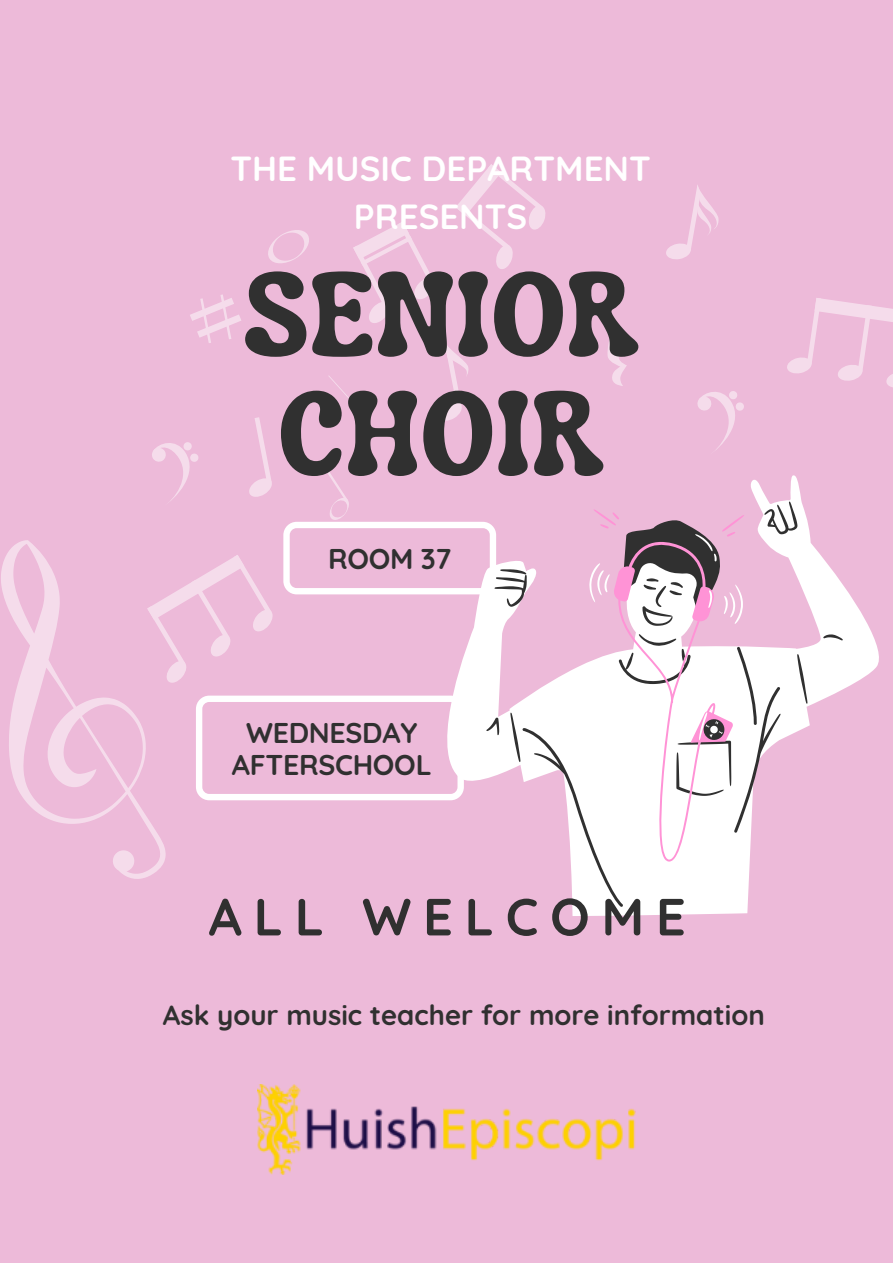
<style>
.page{position:relative;width:893px;height:1263px;background:#edbad9}
.page>*{position:absolute;margin:0;border:0;box-sizing:border-box;transform-origin:0 0}
.t1{font:700 119.18px/119.2px "Luckybones";color:#303030}
.t2{font:700 52.2px "Quicksand";letter-spacing:.225em;color:#303030}
.t3{font:700 34.72px/47.8px "Quicksand";color:#fff;text-align:center}
.t4{font:700 28.5px/32.1px "Quicksand";letter-spacing:-.01em;color:#303030;text-align:center}
.t5{font:700 27.67px "Quicksand";color:#303030}
</style>
<div class="page">
<svg style="left:1px;top:540px;width:165px;height:339px"></svg>
<svg style="left:249px;top:417px;width:23px;height:80px"></svg>
<svg style="left:268px;top:230px;width:41px;height:33px"></svg>
<svg style="left:666px;top:185px;width:53px;height:74px"></svg>
<svg style="left:439px;top:342px;width:30px;height:79px"></svg>
<svg style="left:353px;top:222px;width:82px;height:101px"></svg>
<svg style="left:147px;top:555px;width:126px;height:129px"></svg>
<svg style="left:787px;top:298px;width:106px;height:89px"></svg>
<svg style="left:455px;top:164px;width:91px;height:105px"></svg>
<svg style="left:152px;top:442px;width:47px;height:59px"></svg>
<svg style="left:697px;top:391px;width:47px;height:59px"></svg>
<svg style="left:607px;top:328px;width:20px;height:58px"></svg>
<svg style="left:190px;top:294px;width:51px;height:49px"></svg>
<svg style="left:329px;top:376px;width:39px;height:43px"></svg>
<svg style="left:447px;top:475px;width:432px;height:441px"></svg>
<svg style="left:486px;top:501px;width:357px;height:406px"></svg>
<svg style="left:593px;top:509px;width:151px;height:352px;fill:#fff"></svg>
<svg style="left:589px;top:534px;width:203px;height:206px"></svg>
<svg style="left:283px;top:460px;width:213px;height:134px"></svg>
<svg style="left:196px;top:696px;width:268px;height:104px"></svg>
<img style="left:257px;top:1085px;width:379px;height:89px">
<p class="t3" style="left:230px;top:144px;width:422px">THE MUSIC DEPARTMENT<br>PRESENTS</p>
<h1 class="t1" style="left:243px;top:251px;width:397px">SENIOR<br>CHOIR</h1>
<p class="t4" style="left:328px;top:542px;width:125px">ROOM 37</p>
<p class="t4" style="left:232px;top:716px;width:201px">WEDNESDAY<br>AFTERSCHOOL</p>
<h2 class="t2" style="left:209px;top:883px;width:479px">ALL WELCOME</h2>
<p class="t5" style="left:163px;top:997px;width:603px">Ask your music teacher for more information</p>
</div>
